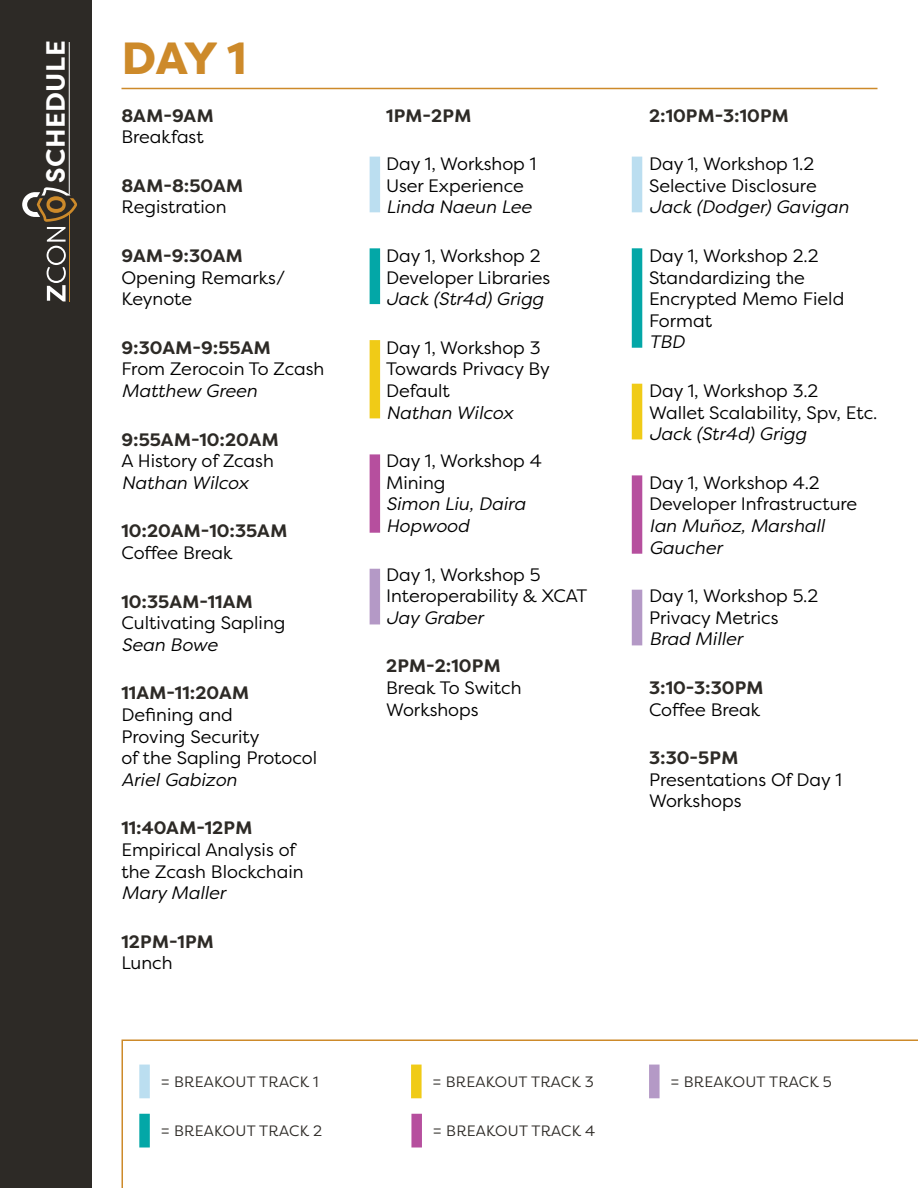
<style>
.page{position:relative;width:918px;height:1188px;background:#fff}
.page>*{position:absolute;margin:0;border:0;box-sizing:border-box;transform-origin:0 0}
.t1{font:800 45px "Filson Pro";color:#cd8a2a}
.t2{font:700 26.25px "Filson Pro";letter-spacing:.02em;color:#fff}
.t3{font:18px/21.6px "Filson Pro";color:#000}
.t4{font:italic 18px/21.6px "Filson Pro";color:#000}
.t5{font:700 18px "Filson Pro";color:#2d2a26}
.t6{font:15px "Filson Pro";letter-spacing:.02em;color:#2d2a26}
</style>
<div class="page">
<div style="left:0;top:0;width:92px;height:1188px;background:#2d2a26"></div>
<svg style="left:22px;top:187px;width:55px;height:114px"></svg>
<hr style="left:69px;top:213px;width:1px;height:88px;background:#cd8a2a">
<hr style="left:69px;top:42px;width:1px;height:153px;background:#fff">
<hr style="left:122px;top:88px;width:756px;height:1px;background:#cd8a2a">
<svg style="left:121px;top:1039px;width:797px;height:149px"></svg>
<div style="left:370px;top:340px;width:10px;height:78px;background:#f0cb17"></div>
<div style="left:370px;top:454px;width:10px;height:79px;background:#b64f9e"></div>
<div style="left:370px;top:157px;width:10px;height:55px;background:#bbdef0"></div>
<div style="left:370px;top:248px;width:10px;height:56px;background:#03a7a7"></div>
<div style="left:370px;top:569px;width:10px;height:55px;background:#b499c6"></div>
<div style="left:632px;top:475px;width:10px;height:79px;background:#b64f9e"></div>
<div style="left:632px;top:157px;width:10px;height:55px;background:#bbdef0"></div>
<div style="left:632px;top:248px;width:10px;height:100px;background:#03a7a7"></div>
<div style="left:632px;top:590px;width:10px;height:55px;background:#b499c6"></div>
<div style="left:632px;top:384px;width:10px;height:55px;background:#f0cb17"></div>
<h2 class="t2" style="left:39px;top:183px;width:144px;rotate:-90deg">SCHEDULE</h2>
<h1 class="t1" style="left:122px;top:30px;width:126px">DAY 1</h1>
<p class="t5" style="left:122px;top:104px;width:94px">8AM-9AM</p>
<p class="t3" style="left:122px;top:126px;width:84px">Breakfast</p>
<p class="t5" style="left:122px;top:174px;width:123px">8AM-8:50AM</p>
<p class="t3" style="left:122px;top:196px;width:107px">Registration</p>
<p class="t5" style="left:122px;top:244px;width:123px">9AM-9:30AM</p>
<p class="t3" style="left:122px;top:266px;width:165px">Opening Remarks/<br>Keynote</p>
<p class="t5" style="left:122px;top:336px;width:151px">9:30AM-9:55AM</p>
<p class="t3" style="left:122px;top:358px;width:204px">From Zerocoin To Zcash</p>
<p class="t4" style="left:122px;top:379px;width:137px">Matthew Green</p>
<p class="t5" style="left:122px;top:428px;width:159px">9:55AM-10:20AM</p>
<p class="t3" style="left:122px;top:450px;width:154px">A History of Zcash</p>
<p class="t4" style="left:122px;top:471px;width:128px">Nathan Wilcox</p>
<p class="t5" style="left:122px;top:520px;width:167px">10:20AM-10:35AM</p>
<p class="t3" style="left:122px;top:541px;width:113px">Coffee Break</p>
<p class="t5" style="left:122px;top:590px;width:133px">10:35AM-11AM</p>
<p class="t3" style="left:122px;top:612px;width:165px">Cultivating Sapling</p>
<p class="t4" style="left:122px;top:633px;width:98px">Sean Bowe</p>
<p class="t5" style="left:122px;top:682px;width:129px">11AM-11:20AM</p>
<p class="t3" style="left:122px;top:703px;width:197px">Defining and<br>Proving Security<br>of the Sapling Protocol</p>
<p class="t4" style="left:122px;top:768px;width:117px">Ariel Gabizon</p>
<p class="t5" style="left:122px;top:817px;width:132px">11:40AM-12PM</p>
<p class="t3" style="left:122px;top:838px;width:184px">Empirical Analysis of the Zcash Blockchain</p>
<p class="t4" style="left:122px;top:882px;width:106px">Mary Maller</p>
<p class="t5" style="left:122px;top:930px;width:94px">12PM-1PM</p>
<p class="t3" style="left:122px;top:952px;width:53px">Lunch</p>
<p class="t6" style="left:161px;top:1072px;width:159px">= BREAKOUT TRACK 1</p>
<p class="t6" style="left:161px;top:1121px;width:163px">= BREAKOUT TRACK 2</p>
<p class="t5" style="left:386px;top:104px;width:87px">1PM-2PM</p>
<p class="t3" style="left:386px;top:153px;width:152px">Day 1, Workshop 1<br>User Experience</p>
<p class="t4" style="left:386px;top:196px;width:147px">Linda Naeun Lee</p>
<p class="t3" style="left:386px;top:244px;width:166px">Day 1, Workshop 2<br>Developer Libraries</p>
<p class="t4" style="left:386px;top:288px;width:159px">Jack (Str4d) Grigg</p>
<p class="t3" style="left:386px;top:336px;width:165px">Day 1, Workshop 3<br>Towards Privacy By<br>Default</p>
<p class="t4" style="left:386px;top:401px;width:128px">Nathan Wilcox</p>
<p class="t3" style="left:386px;top:450px;width:157px">Day 1, Workshop 4<br>Mining</p>
<p class="t4" style="left:386px;top:493px;width:141px">Simon Liu, Daira<br>Hopwood</p>
<p class="t3" style="left:386px;top:563px;width:203px">Day 1, Workshop 5<br>Interoperability &amp; XCAT</p>
<p class="t4" style="left:386px;top:606px;width:99px">Jay Graber</p>
<p class="t5" style="left:386px;top:655px;width:116px">2PM-2:10PM</p>
<p class="t3" style="left:386px;top:676px;width:137px">Break To Switch<br>Workshops</p>
<p class="t5" style="left:649px;top:104px;width:141px">2:10PM-3:10PM</p>
<p class="t3" style="left:649px;top:153px;width:169px">Day 1, Workshop 1.2<br>Selective Disclosure</p>
<p class="t4" style="left:649px;top:196px;width:201px">Jack (Dodger) Gavigan</p>
<p class="t3" style="left:649px;top:244px;width:197px">Day 1, Workshop 2.2<br>Standardizing the<br>Encrypted Memo Field<br>Format</p>
<p class="t4" style="left:649px;top:331px;width:37px">TBD</p>
<p class="t3" style="left:649px;top:379px;width:230px">Day 1, Workshop 3.2<br>Wallet Scalability, Spv, Etc.</p>
<p class="t4" style="left:649px;top:423px;width:159px">Jack (Str4d) Grigg</p>
<p class="t3" style="left:649px;top:471px;width:210px">Day 1, Workshop 4.2<br>Developer Infrastructure</p>
<p class="t4" style="left:649px;top:514px;width:177px">Ian Muñoz, Marshall<br>Gaucher</p>
<p class="t3" style="left:649px;top:585px;width:171px">Day 1, Workshop 5.2<br>Privacy Metrics</p>
<p class="t4" style="left:649px;top:628px;width:95px">Brad Miller</p>
<p class="t5" style="left:649px;top:676px;width:116px">3:10-3:30PM</p>
<p class="t3" style="left:649px;top:698px;width:113px">Coffee Break</p>
<p class="t5" style="left:649px;top:746px;width:91px">3:30-5PM</p>
<p class="t3" style="left:649px;top:768px;width:194px">Presentations Of Day 1<br>Workshops</p>
<p class="t6" style="left:433px;top:1072px;width:163px">= BREAKOUT TRACK 3</p>
<p class="t6" style="left:433px;top:1121px;width:164px">= BREAKOUT TRACK 4</p>
<p class="t6" style="left:671px;top:1072px;width:163px">= BREAKOUT TRACK 5</p>
</div>
